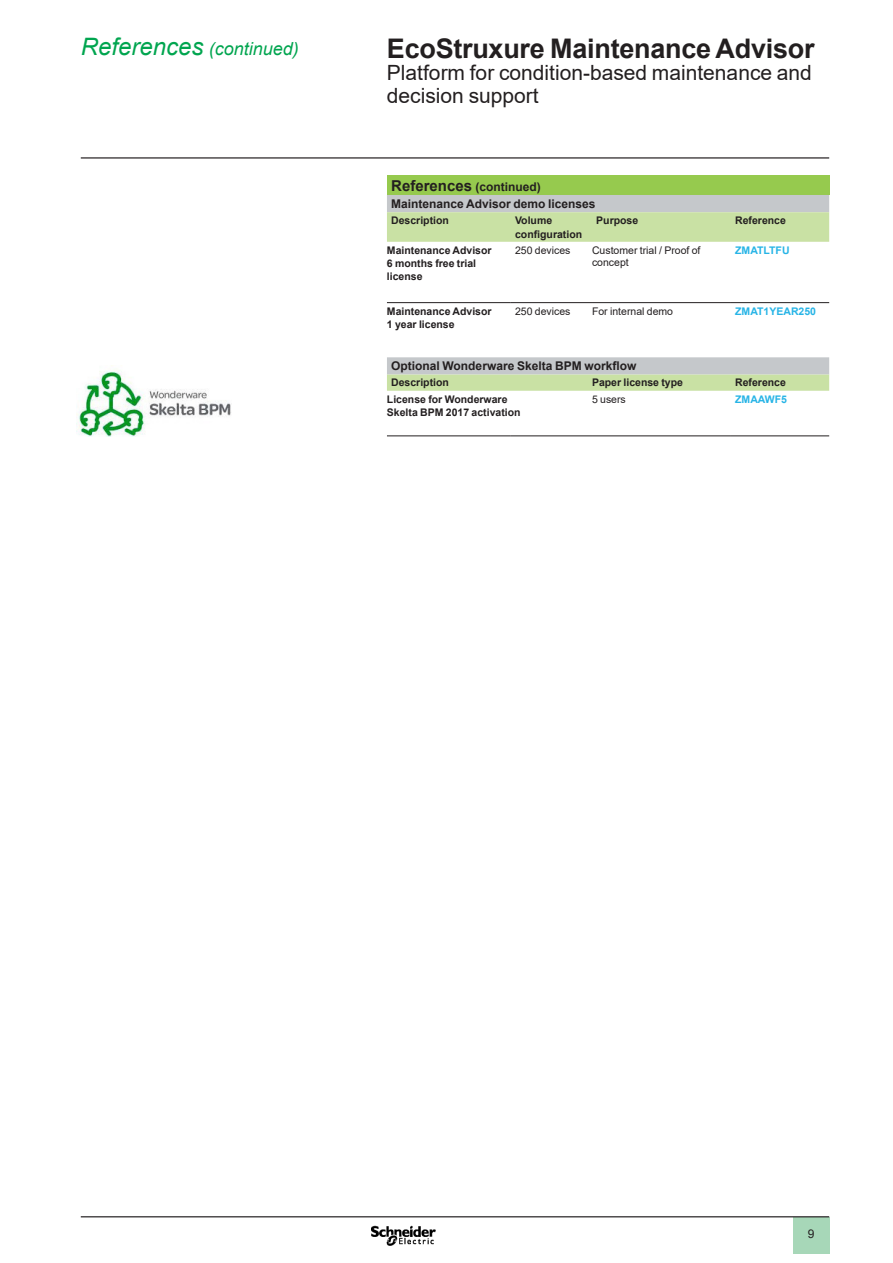
<style>
.page{position:relative;width:893px;height:1263px;background:#fff}
.page>*{position:absolute;margin:0;border:0;box-sizing:border-box;transform-origin:0 0}
._0_TitleLev1{font:700 27px "Arial";letter-spacing:-.01em;color:#231f20}
._0_TitleLev2{font:21px/22.5px "Arial";color:#231f20}
._0_Topic{font:italic 18px "Arial";color:#00a54f}
.Cell_Section_3__8{font:700 12px "Arial";color:#231f20}
.Cell_Section_2__10{font:700 12px "Arial";color:#231f20}
.t1{font:12px "Arial";color:#231f20}
.Cell_Section_4__7__F{font:700 10.5px/13.4px "Arial";color:#231f20}
.Cell_Text__7__Flush{font:10.5px/12px "Arial";color:#231f20}
.Cell_Section_4__7{font:700 10.5px "Arial";color:#231f20}
.Cell_ReferenceProduc{font:700 10.5px "Arial";color:#27b4e6}
.s1{font-size:24px}
.s2{font-size:15px}
</style>
<div class="page">
<hr style="left:81px;top:157px;width:748px;height:2px;background:#231f20">
<div style="left:793px;top:1217px;width:36px;height:37px;background:#a7d7b8"></div>
<hr style="left:81px;top:1216px;width:748px;height:1px;background:#231f20">
<img style="left:372px;top:1225px;width:63px;height:21px">
<div style="left:387px;top:176px;width:442px;height:19px;background:#96ca4e"></div>
<svg style="left:387px;top:195px;width:442px;height:180px"></svg>
<div style="left:387px;top:212px;width:442px;height:30px;background:#c9e1a4"></div>
<div style="left:387px;top:375px;width:442px;height:16px;background:#c9e1a4"></div>
<hr style="left:387px;top:302px;width:124px;height:1px;background:#231f20">
<hr style="left:511px;top:302px;width:81px;height:1px;background:#231f20">
<hr style="left:592px;top:302px;width:139px;height:1px;background:#231f20">
<hr style="left:731px;top:302px;width:98px;height:1px;background:#231f20">
<hr style="left:387px;top:436px;width:124px;height:1px;background:#231f20">
<hr style="left:511px;top:436px;width:81px;height:1px;background:#231f20">
<hr style="left:592px;top:436px;width:139px;height:1px;background:#231f20">
<hr style="left:731px;top:436px;width:98px;height:1px;background:#231f20">
<img style="left:76px;top:371px;width:155px;height:66px">
<p class="_0_Topic" style="left:81px;top:37px;width:220px"><span class="s1">References</span> (continued)</p>
<p class="_0_TitleLev1" style="left:387px;top:29px;width:429px">EcoStruxure Maintenance Advisor</p>
<p class="_0_TitleLev2" style="left:387px;top:61px;width:426px">Platform for condition-based maintenance and decision support</p>
<p class="Cell_Section_2__10" style="left:391px;top:178px;width:151px"><span class="s2">References</span> (continued)</p>
<p class="Cell_Section_3__8" style="left:391px;top:195px;width:206px">Maintenance Advisor demo licenses</p>
<p class="Cell_Section_4__7__F" style="left:391px;top:214px;width:59px">Description</p>
<p class="Cell_Section_4__7__F" style="left:515px;top:214px;width:69px">Volume configuration</p>
<p class="Cell_Section_4__7__F" style="left:596px;top:214px;width:44px">Purpose</p>
<p class="Cell_Section_4__7__F" style="left:735px;top:214px;width:52px">Reference</p>
<p class="Cell_Section_4__7__F" style="left:387px;top:243px;width:106px">Maintenance Advisor<br>6 months free trial license</p>
<p class="Cell_Text__7__Flush" style="left:515px;top:244px;width:57px">250 devices</p>
<p class="Cell_Text__7__Flush" style="left:592px;top:244px;width:110px">Customer trial / Proof of concept</p>
<p class="Cell_ReferenceProduc" style="left:735px;top:243px;width:56px">ZMATLTFU</p>
<p class="Cell_Section_4__7__F" style="left:387px;top:304px;width:106px">Maintenance Advisor<br>1 year license</p>
<p class="Cell_Text__7__Flush" style="left:515px;top:305px;width:57px">250 devices</p>
<p class="Cell_Text__7__Flush" style="left:592px;top:305px;width:83px">For internal demo</p>
<p class="Cell_ReferenceProduc" style="left:735px;top:303px;width:82px">ZMAT1YEAR250</p>
<p class="Cell_Section_3__8" style="left:391px;top:358px;width:247px">Optional Wonderware Skelta BPM workflow</p>
<p class="Cell_Section_4__7" style="left:391px;top:375px;width:59px">Description</p>
<p class="Cell_Section_4__7" style="left:592px;top:375px;width:93px">Paper license type</p>
<p class="Cell_Section_4__7" style="left:735px;top:375px;width:52px">Reference</p>
<p class="Cell_Section_4__7__F" style="left:387px;top:392px;width:135px">License for Wonderware<br>Skelta BPM 2017 activation</p>
<p class="Cell_Text__7__Flush" style="left:592px;top:393px;width:35px">5 users</p>
<p class="Cell_ReferenceProduc" style="left:735px;top:391px;width:53px">ZMAAWF5</p>
<p class="t1" style="left:808px;top:1225px;width:8px">9</p>
</div>
